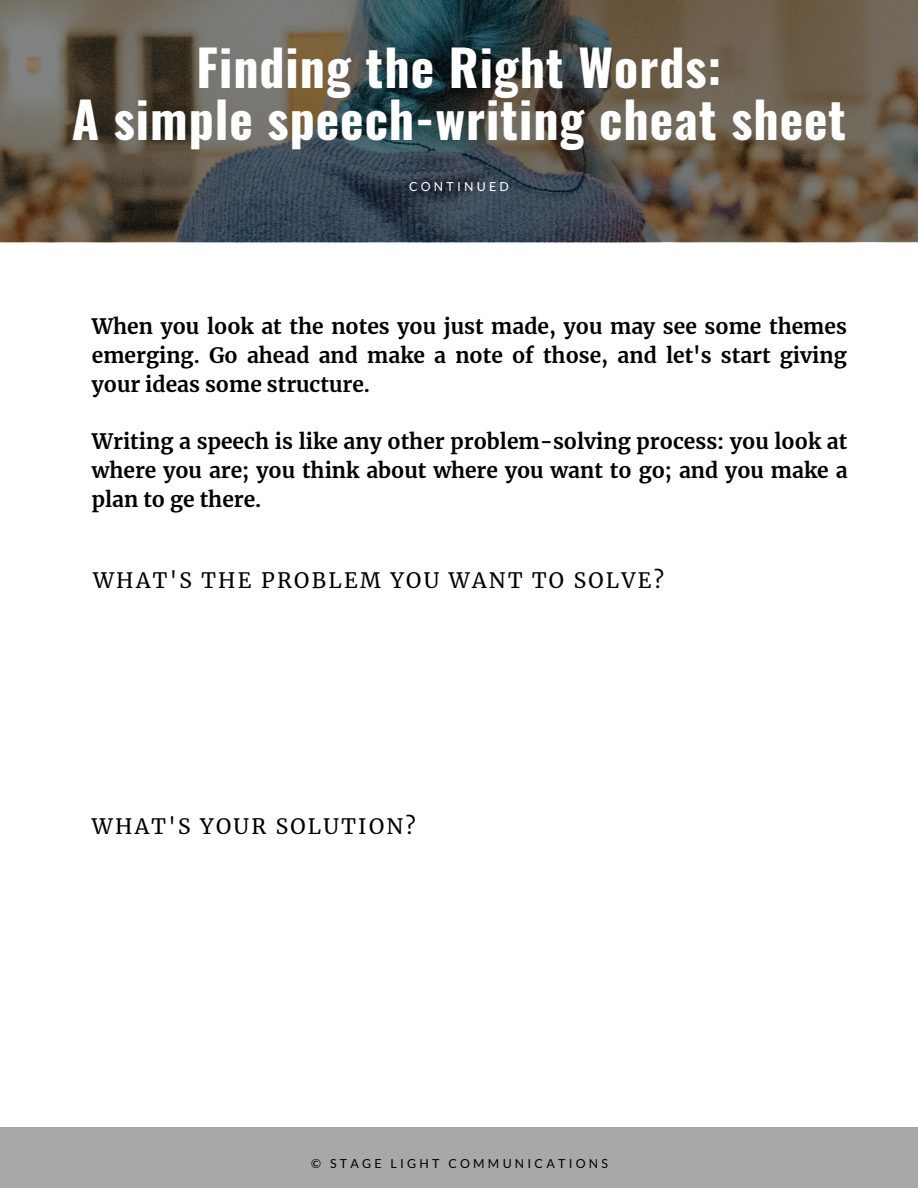
<style>
.page{position:relative;width:918px;height:1188px;background:#fff}
.page>*{position:absolute;margin:0;border:0;box-sizing:border-box;transform-origin:0 0}
.t1{font:700 49.8px/51.8px "Oswald";letter-spacing:.02em;color:#fff;text-align:center}
.t2{font:700 21px/28.8px "Merriweather";color:#000;text-align:justify}
.t3{font:21px "Merriweather";letter-spacing:.11em;color:#000}
.t4{font:12.45px "Lato";letter-spacing:.26em;color:#000}
.t5{font:12.45px "Lato";letter-spacing:.26em;color:#fff}
</style>
<div class="page">
<img style="left:0;top:0;width:918px;height:242px">
<div style="left:0;top:1127px;width:918px;height:61px;background:#a8a8a8"></div>
<h1 class="t1" style="left:72px;top:40px;width:776px">Finding the Right Words:<br>A simple speech-writing cheat sheet</h1>
<p class="t5" style="left:409px;top:178px;width:101px">CONTINUED</p>
<p class="t2" style="left:92px;top:312px;width:757px">When you look at the notes you just made, you may see some themes emerging. Go ahead and make a note of those, and let's start giving your ideas some structure.</p>
<p class="t2" style="left:92px;top:427px;width:757px">Writing a speech is like any other problem-solving process: you look at where you are; you think about where you want to go; and you make a plan to ge there.</p>
<p class="t3" style="left:93px;top:567px;width:573px">WHAT'S THE PROBLEM YOU WANT TO SOLVE?</p>
<p class="t3" style="left:92px;top:813px;width:326px">WHAT'S YOUR SOLUTION?</p>
<p class="t4" style="left:311px;top:1156px;width:298px">© STAGE LIGHT COMMUNICATIONS</p>
</div>
